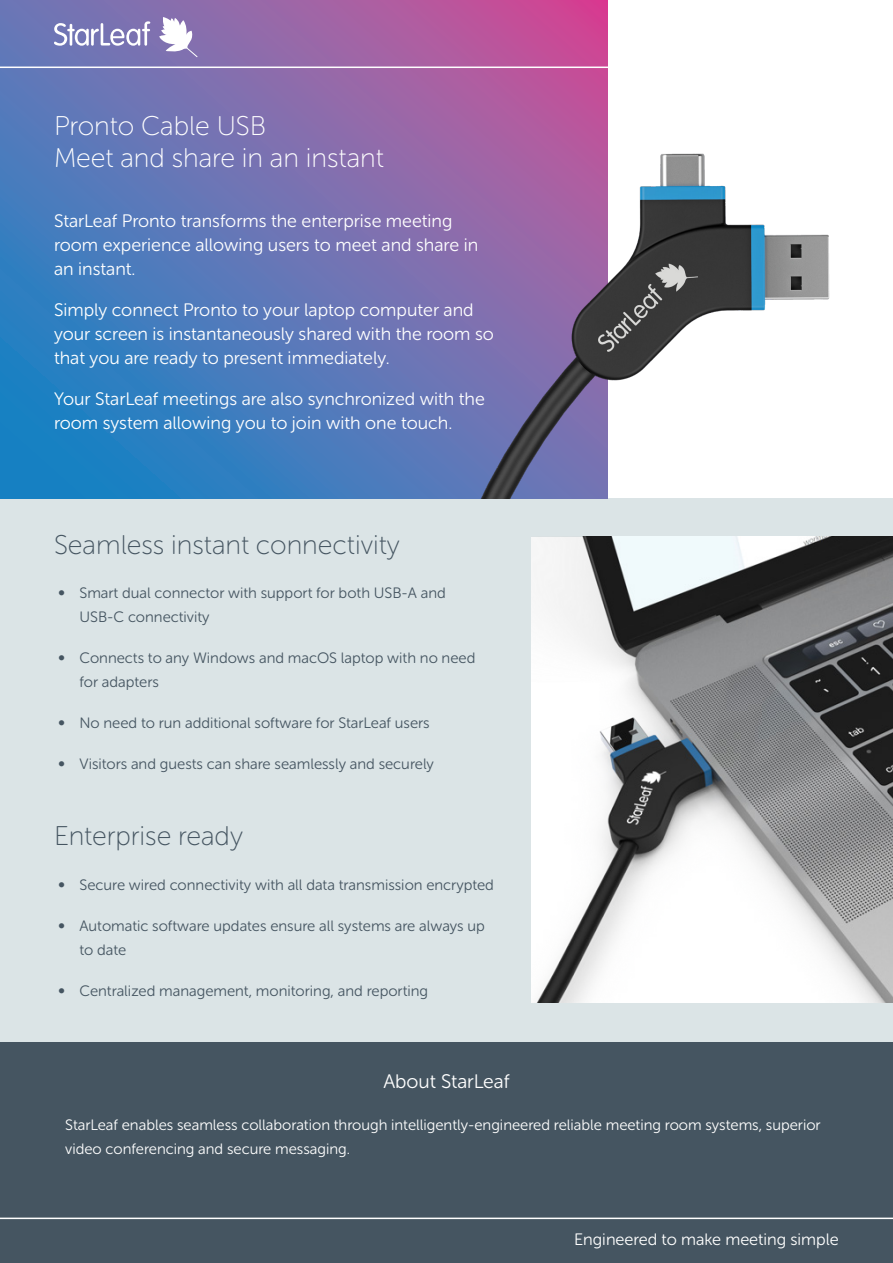
<style>
.page{position:relative;width:893px;height:1263px;background:#fff}
.page>*{position:absolute;margin:0;border:0;box-sizing:border-box;transform-origin:0 0}
.Mid_section_-_Headin{font:27px "Museo Sans Rounded 100";color:#455561}
.Intro_section_-_Head{font:27px "Museo Sans Rounded 100";color:#fff}
.Bottom_section_-_Hea{font:19.5px "Museo Sans Rounded 300";color:#fff}
.Intro_section_-_Body{font:18px/24px "Museo Sans Rounded 300";color:#fff}
.t1{font:16.5px "Museo Sans Rounded 300";color:#fff}
.t2{font:15px/24px "Museo Sans Rounded 300";color:#455561}
.Bottom_section_-_Bod{font:15px/24px "Museo Sans Rounded 300";color:#fff}
</style>
<div class="page">
<div style="left:0;top:1042px;width:893px;height:221px;background:#455561"></div>
<div style="left:0;top:499px;width:893px;height:543px;background:#dbe4e6"></div>
<svg style="left:0;top:0;width:608px;height:499px;background:#6773b4"></svg>
<img style="left:531px;top:537px;width:362px;height:465px">
<img style="left:435px;top:153px;width:404px;height:346px">
<hr style="left:0;top:1217px;width:893px;height:2px;background:#fff">
<hr style="left:0;top:67px;width:893px;height:1px;background:#fff">
<svg style="left:54px;top:21px;width:96px;height:25px"></svg>
<svg style="left:159px;top:17px;width:38px;height:40px"></svg>
<p class="Intro_section_-_Head" style="left:54px;top:111px;width:214px">Pronto Cable USB</p>
<p class="Intro_section_-_Head" style="left:54px;top:143px;width:331px">Meet and share in an instant</p>
<p class="Intro_section_-_Body" style="left:54px;top:209px;width:426px">StarLeaf Pronto transforms the enterprise meeting room experience allowing users to meet and share in an instant.</p>
<p class="Intro_section_-_Body" style="left:54px;top:298px;width:441px">Simply connect Pronto to your laptop computer and your screen is instantaneously shared with the room so that you are ready to present immediately.</p>
<p class="Intro_section_-_Body" style="left:54px;top:387px;width:432px">Your StarLeaf meetings are also synchronized with the room system allowing you to join with one touch.</p>
<p class="Mid_section_-_Headin" style="left:54px;top:530px;width:347px">Seamless instant connectivity</p>
<p class="t2" style="left:80px;top:581px;width:368px;text-indent:-21px">∞ Smart dual connector with support for both USB-A and<br>USB-C connectivity</p>
<p class="t2" style="left:80px;top:646px;width:397px;text-indent:-21px">∞ Connects to any Windows and macOS laptop with no need for adapters</p>
<p class="t2" style="left:58px;top:711px;width:373px">∞ No need to run additional software for StarLeaf users</p>
<p class="t2" style="left:58px;top:752px;width:377px">∞ Visitors and guests can share seamlessly and securely</p>
<p class="Mid_section_-_Headin" style="left:54px;top:821px;width:190px">Enterprise ready</p>
<p class="t2" style="left:58px;top:873px;width:437px">∞ Secure wired connectivity with all data transmission encrypted</p>
<p class="t2" style="left:80px;top:914px;width:407px;text-indent:-21px">∞ Automatic software updates ensure all systems are always up to date</p>
<p class="t2" style="left:58px;top:979px;width:371px">∞ Centralized management, monitoring, and reporting</p>
<p class="Bottom_section_-_Hea" style="left:383px;top:1071px;width:128px">About StarLeaf</p>
<p class="Bottom_section_-_Bod" style="left:65px;top:1112px;width:757px">StarLeaf enables seamless collaboration through intelligently-engineered reliable meeting room systems, superior video conferencing and secure messaging.</p>
<p class="t1" style="left:574px;top:1231px;width:266px">Engineered to make meeting simple</p>
</div>
